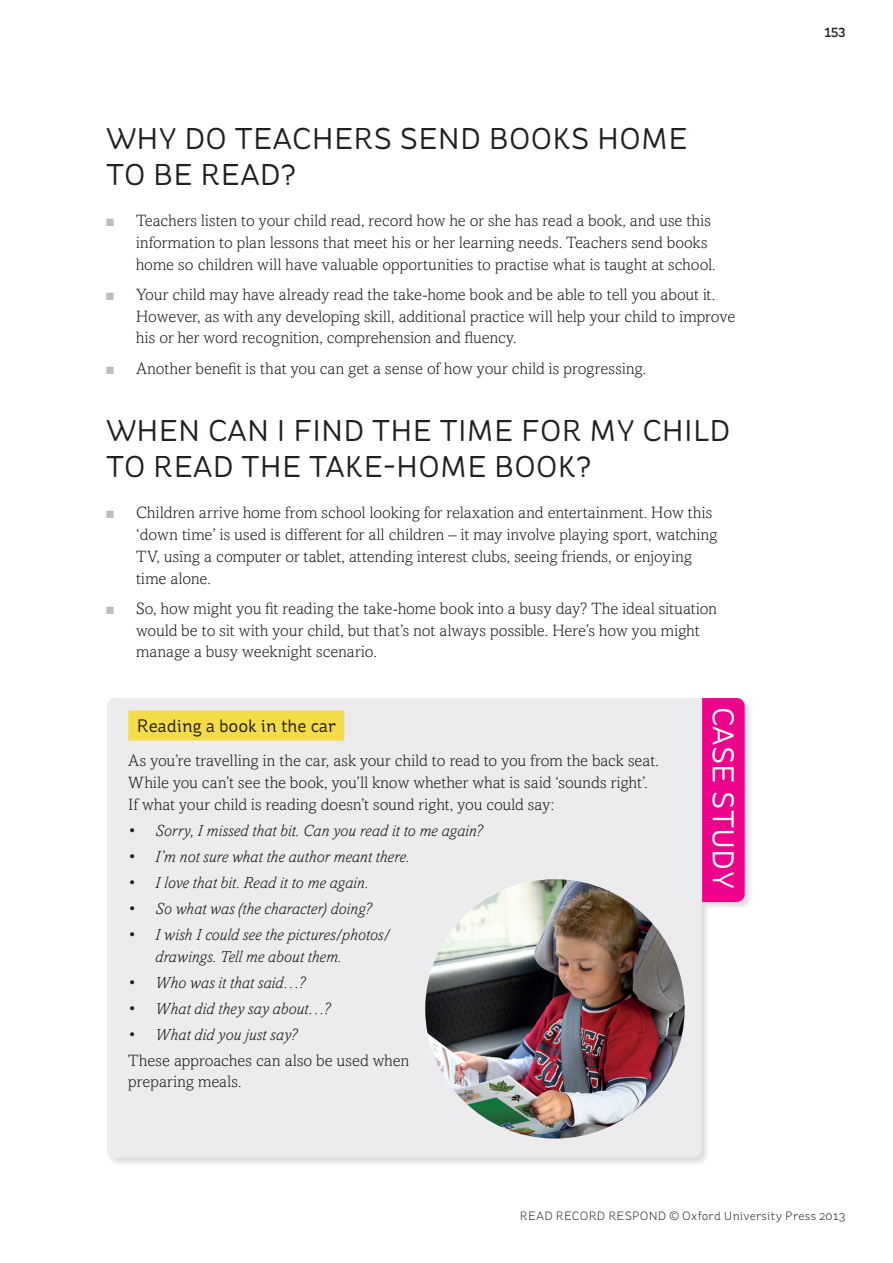
<style>
.page{position:relative;width:893px;height:1263px;background:#fff}
.page>*{position:absolute;margin:0;border:0;box-sizing:border-box;transform-origin:0 0}
.t1{font:30px/36px "St Ryde";letter-spacing:.01em;color:#231f20}
.t2{font:30px "St Ryde";color:#fff}
.t3{font:18px "St Ryde";color:#231f20}
.t4{font:300 16.5px/21.8px "Amasis MT Std";letter-spacing:.005em;color:#231f20}
.t5{font:italic 300 16.5px/21.8px "Amasis MT Std";color:#231f20}
.t6{font:500 13.5px "St Ryde";color:#231f20}
.t7{font:300 12px "St Ryde";letter-spacing:.02em;color:#231f20}
.s1{color:#bcbdc0}
.s2{font-style:normal}
.s3{font-style:italic}
</style>
<div class="page">
<div style="left:107px;top:697px;width:646px;height:469px;background:#231f20;opacity:.15"></div>
<div style="left:702px;top:698px;width:43px;height:204px;background:#ed028c"></div>
<div style="left:107px;top:698px;width:595px;height:460px;background:#ececee"></div>
<div style="left:128px;top:711px;width:216px;height:30px;background:#f4dc49"></div>
<img style="left:425px;top:879px;width:260px;height:259px;border-radius:130px">
<h1 class="t1" style="left:106px;top:120px;width:583px">WHY DO TEACHERS SEND BOOKS HOME<br>TO BE READ?</h1>
<p class="t4" style="left:136px;top:210px;width:581px;text-indent:-30px"><span class="s1">■</span> Teachers listen to your child read, record how he or she has read a book, and use this information to plan lessons that meet his or her learning needs. Teachers send books home so children will have valuable opportunities to practise what is taught at school.</p>
<p class="t4" style="left:136px;top:283px;width:601px;text-indent:-30px"><span class="s1">■</span> Your child may have already read the take-home book and be able to tell you about it.<br>However, as with any developing skill, additional practice will help your child to improve his or her word recognition, comprehension and fluency.</p>
<p class="t4" style="left:106px;top:357px;width:541px"><span class="s1">■</span> Another benefit is that you can get a sense of how your child is progressing.</p>
<h1 class="t1" style="left:106px;top:413px;width:626px">WHEN CAN I FIND THE TIME FOR MY CHILD<br>TO READ THE TAKE-HOME BOOK?</h1>
<p class="t4" style="left:136px;top:502px;width:583px;text-indent:-30px"><span class="s1">■</span> Children arrive home from school looking for relaxation and entertainment. How this ‘down time’ is used is different for all children – it may involve playing sport, watching TV, using a computer or tablet, attending interest clubs, seeing friends, or enjoying time alone.</p>
<p class="t4" style="left:136px;top:597px;width:582px;text-indent:-30px"><span class="s1">■</span> So, how might you fit reading the take-home book into a busy day? The ideal situation would be to sit with your child, but that’s not always possible. Here’s how you might manage a busy weeknight scenario.</p>
<p class="t3" style="left:137px;top:715px;width:201px">READING A BOOK IN THE CAR</p>
<p class="t4" style="left:128px;top:750px;width:532px">As you’re travelling in the car, ask your child to read to you from the back seat.<br>While you can’t see the book, you’ll know whether what is said ‘sounds right’.<br>If what your child is reading doesn’t sound right, you could say:</p>
<p class="t5" style="left:128px;top:820px;width:356px"><span class="s2">•</span> Sorry, I missed that bit. Can you read it to me again?</p>
<p class="t5" style="left:128px;top:846px;width:283px"><span class="s2">•</span> I’m not sure what the author meant there.</p>
<p class="t5" style="left:128px;top:872px;width:242px"><span class="s2">•</span> I love that bit. Read it to me again.</p>
<p class="t5" style="left:128px;top:898px;width:245px"><span class="s2">•</span> So what was (the character) doing?</p>
<p class="t5" style="left:155px;top:924px;width:237px;text-indent:-27px"><span class="s2">•</span> I wish I could see the pictures/photos/ drawings. Tell me about them.</p>
<p class="t5" style="left:128px;top:972px;width:178px"><span class="s2">•</span> Who was it that said…?</p>
<p class="t5" style="left:128px;top:998px;width:203px"><span class="s2">•</span> What did they say about…?</p>
<p class="t4" style="left:128px;top:1021px;width:282px;line-height:26px">• <span class="s3">What did you just say?<br></span>These approaches can also be used when</p>
<p class="t4" style="left:128px;top:1071px;width:115px">preparing meals.</p>
<h1 class="t2" style="left:741px;top:706px;width:181px;rotate:90deg">CASE STUDY</h1>
<p class="t6" style="left:824px;top:24px;width:23px">153</p>
<p class="t7" style="left:520px;top:1209px;width:327px">READ RECORD RESPOND © Oxford University Press 2013</p>
</div>
